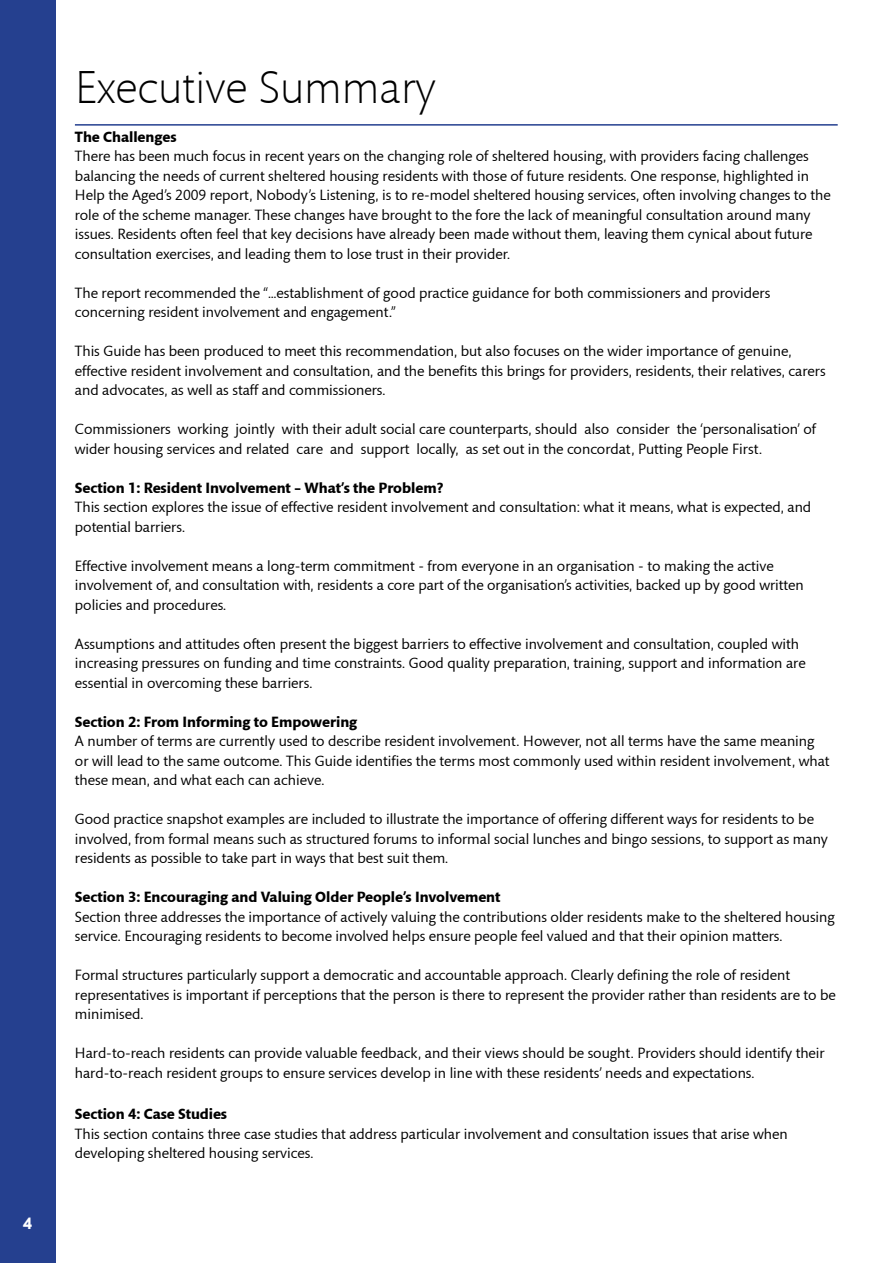
<style>
.page{position:relative;width:893px;height:1263px;background:#fff}
.page>*{position:absolute;margin:0;border:0;box-sizing:border-box;transform-origin:0 0}
.t1{font:300 46.5px "Mundo Sans";color:#000}
.t2{font:15px/19.5px "Mundo Sans";color:#000}
.t3{font:700 15px "Mundo Sans";color:#000}
.t4{font:15px "Apex New PS Bold Proportional";color:#fff}
</style>
<div class="page">
<div style="left:0;top:0;width:55px;height:1263px;background:#25408f"></div>
<hr style="left:75px;top:124px;width:763px;height:2px;background:#25408f">
<p class="t4" style="left:23px;top:1215px;width:11px">4</p>
<h1 class="t1" style="left:75px;top:63px;width:363px">Executive Summary</h1>
<p class="t3" style="left:75px;top:129px;width:103px">The Challenges</p>
<p class="t2" style="left:75px;top:147px;width:757px">There has been much focus in recent years on the changing role of sheltered housing, with providers facing challenges balancing the needs of current sheltered housing residents with those of future residents. One response, highlighted in Help the Aged’s 2009 report, Nobody’s Listening, is to re-model sheltered housing services, often involving changes to the role of the scheme manager. These changes have brought to the fore the lack of meaningful consultation around many issues. Residents often feel that key decisions have already been made without them, leaving them cynical about future consultation exercises, and leading them to lose trust in their provider.</p>
<p class="t2" style="left:75px;top:283px;width:697px">The report recommended the “…establishment of good practice guidance for both commissioners and providers concerning resident involvement and engagement.”</p>
<p class="t2" style="left:75px;top:342px;width:752px">This Guide has been produced to meet this recommendation, but also focuses on the wider importance of genuine, effective resident involvement and consultation, and the benefits this brings for providers, residents, their relatives, carers and advocates, as well as staff and commissioners.</p>
<p class="t2" style="left:75px;top:420px;width:743px">Commissioners working jointly with their adult social care counterparts, should also consider the ‘personalisation’ of wider housing services and related care and support locally, as set out in the concordat, Putting People First.</p>
<p class="t3" style="left:75px;top:480px;width:370px">Section 1: Resident Involvement – What’s the Problem?</p>
<p class="t2" style="left:75px;top:498px;width:738px">This section explores the issue of effective resident involvement and consultation: what it means, what is expected, and potential barriers.</p>
<p class="t2" style="left:75px;top:556px;width:730px">Effective involvement means a long-term commitment - from everyone in an organisation - to making the active involvement of, and consultation with, residents a core part of the organisation’s activities, backed up by good written policies and procedures.</p>
<p class="t2" style="left:75px;top:634px;width:732px">Assumptions and attitudes often present the biggest barriers to effective involvement and consultation, coupled with increasing pressures on funding and time constraints. Good quality preparation, training, support and information are essential in overcoming these barriers.</p>
<p class="t3" style="left:75px;top:714px;width:284px">Section 2: From Informing to Empowering</p>
<p class="t2" style="left:75px;top:732px;width:756px">A number of terms are currently used to describe resident involvement. However, not all terms have the same meaning or will lead to the same outcome. This Guide identifies the terms most commonly used within resident involvement, what these mean, and what each can achieve.</p>
<p class="t2" style="left:75px;top:810px;width:755px">Good practice snapshot examples are included to illustrate the importance of offering different ways for residents to be involved, from formal means such as structured forums to informal social lunches and bingo sessions, to support as many residents as possible to take part in ways that best suit them.</p>
<p class="t3" style="left:75px;top:889px;width:427px">Section 3: Encouraging and Valuing Older People’s Involvement</p>
<p class="t2" style="left:75px;top:907px;width:761px">Section three addresses the importance of actively valuing the contributions older residents make to the sheltered housing service. Encouraging residents to become involved helps ensure people feel valued and that their opinion matters.</p>
<p class="t2" style="left:75px;top:966px;width:762px">Formal structures particularly support a democratic and accountable approach. Clearly defining the role of resident representatives is important if perceptions that the person is there to represent the provider rather than residents are to be minimised.</p>
<p class="t2" style="left:75px;top:1044px;width:751px">Hard-to-reach residents can provide valuable feedback, and their views should be sought. Providers should identify their hard-to-reach resident groups to ensure services develop in line with these residents’ needs and expectations.</p>
<p class="t3" style="left:75px;top:1106px;width:154px">Section 4: Case Studies</p>
<p class="t2" style="left:75px;top:1124px;width:714px">This section contains three case studies that address particular involvement and consultation issues that arise when developing sheltered housing services.</p>
</div>
